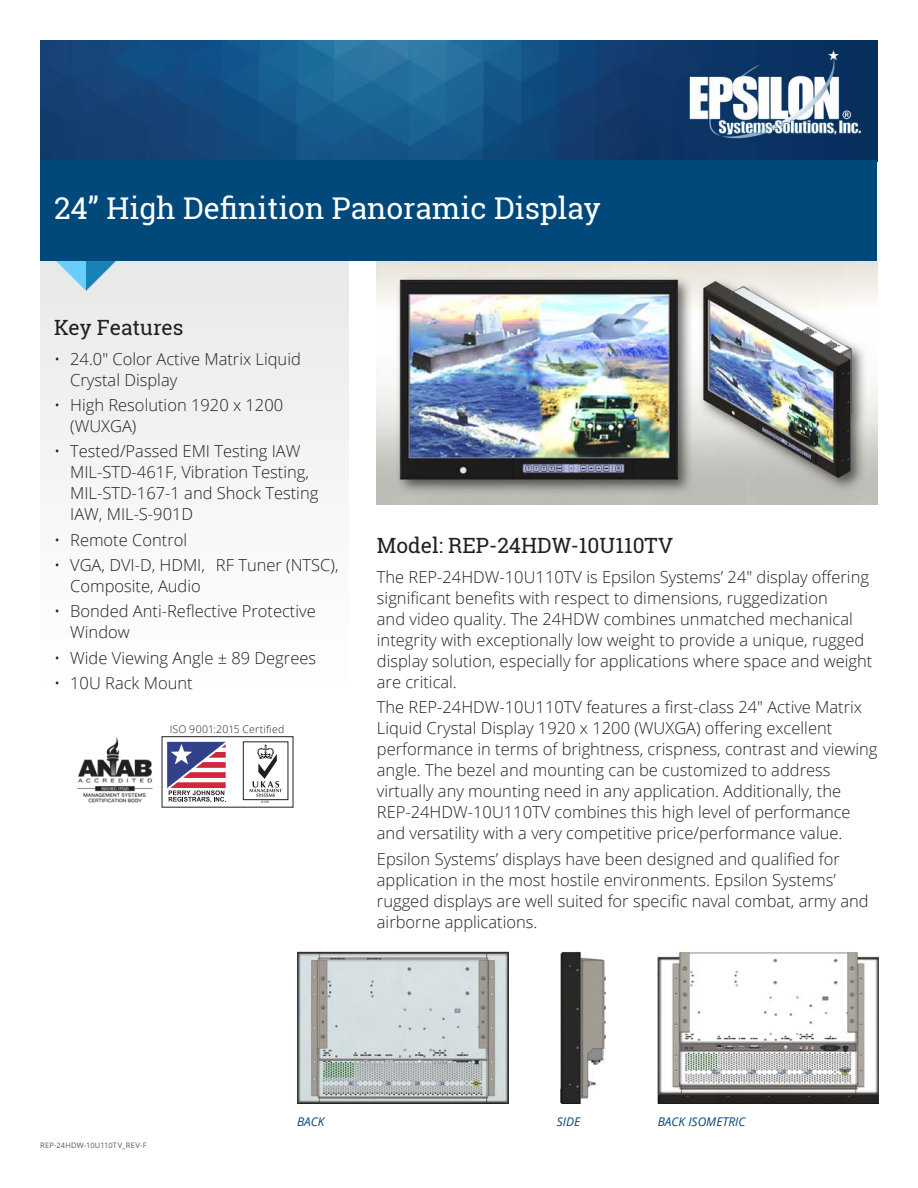
<style>
.page{position:relative;width:918px;height:1188px;background:#fff}
.page>*{position:absolute;margin:0;border:0;box-sizing:border-box;transform-origin:0 0}
.t1{font:30px "Roboto Slab";color:#fff}
.t2{font:21px "Roboto Slab";color:#231f20}
.t3{font:300 16.5px/21px "Open Sans";color:#231f20}
.t4{font:italic 12px "Open Sans";color:#00497a}
.t5{font:300 10.5px "Open Sans";letter-spacing:.02em;color:#231f20}
.t6{font:7.5px "Open Sans";letter-spacing:.025em;color:#57585a}
</style>
<div class="page">
<img style="left:40px;top:40px;width:838px;height:120px">
<div style="left:40px;top:160px;width:838px;height:101px;background:#00497a"></div>
<div style="left:40px;top:261px;width:309px;height:456px;background:#f5f6f5"></div>
<img style="left:57px;top:261px;width:59px;height:30px">
<img style="left:377px;top:261px;width:501px;height:243px">
<img style="left:77px;top:737px;width:76px;height:66px">
<svg style="left:167px;top:742px;width:59px;height:61px"></svg>
<div style="left:243px;top:742px;width:45px;height:58px;border:1px solid #231f20"></div>
<svg style="left:249px;top:744px;width:33px;height:59px"></svg>
<img style="left:297px;top:952px;width:211px;height:152px">
<img style="left:560px;top:952px;width:46px;height:152px">
<img style="left:658px;top:952px;width:221px;height:152px">
<h1 class="t1" style="left:54px;top:187px;width:548px">24” High Definition Panoramic Display</h1>
<p class="t2" style="left:54px;top:313px;width:131px">Key Features</p>
<p class="t3" style="left:70px;top:348px;width:232px;text-indent:-16px">• 24.0″ Color Active Matrix Liquid<br>Crystal Display</p>
<p class="t3" style="left:70px;top:394px;width:215px;text-indent:-16px">• High Resolution 1920 x 1200 (WUXGA)</p>
<p class="t3" style="left:70px;top:440px;width:250px;text-indent:-16px">• Tested/Passed EMI Testing IAW<br>MIL-STD-461F, Vibration Testing,<br>MIL-STD-167-1 and Shock Testing<br>IAW, MIL-S-901D</p>
<p class="t3" style="left:54px;top:529px;width:135px">• Remote Control</p>
<p class="t3" style="left:70px;top:554px;width:270px;text-indent:-16px">• VGA, DVI-D, HDMI, RF Tuner (NTSC),<br>Composite, Audio</p>
<p class="t3" style="left:70px;top:600px;width:247px;text-indent:-16px">• Bonded Anti-Reflective Protective<br>Window</p>
<p class="t3" style="left:54px;top:647px;width:264px">• Wide Viewing Angle ± 89 Degrees</p>
<p class="t3" style="left:54px;top:672px;width:140px">• 10U Rack Mount</p>
<p class="t5" style="left:170px;top:722px;width:116px">ISO 9001:2015 Certified</p>
<p class="t2" style="left:377px;top:531px;width:298px">Model: REP-24HDW-10U110TV</p>
<p class="t3" style="left:377px;top:566px;width:497px">The REP-24HDW-10U110TV is Epsilon Systems’ 24″ display offering significant benefits with respect to dimensions, ruggedization<br>and video quality. The 24HDW combines unmatched mechanical integrity with exceptionally low weight to provide a unique, rugged display solution, especially for applications where space and weight are critical.</p>
<p class="t3" style="left:377px;top:696px;width:502px">The REP-24HDW-10U110TV features a first-class 24″ Active Matrix Liquid Crystal Display 1920 x 1200 (WUXGA) offering excellent performance in terms of brightness, crispness, contrast and viewing angle. The bezel and mounting can be customized to address virtually any mounting need in any application. Additionally, the REP-24HDW-10U110TV combines this high level of performance and versatility with a very competitive price/performance value.</p>
<p class="t3" style="left:377px;top:848px;width:493px">Epsilon Systems’ displays have been designed and qualified for application in the most hostile environments. Epsilon Systems’ rugged displays are well suited for specific naval combat, army and airborne applications.</p>
<p class="t6" style="left:40px;top:1140px;width:108px">REP-24HDW-10U110TV_REV-F</p>
<p class="t4" style="left:297px;top:1113px;width:29px">BACK</p>
<p class="t4" style="left:557px;top:1113px;width:25px">SIDE</p>
<p class="t4" style="left:658px;top:1113px;width:89px">BACK ISOMETRIC</p>
</div>
